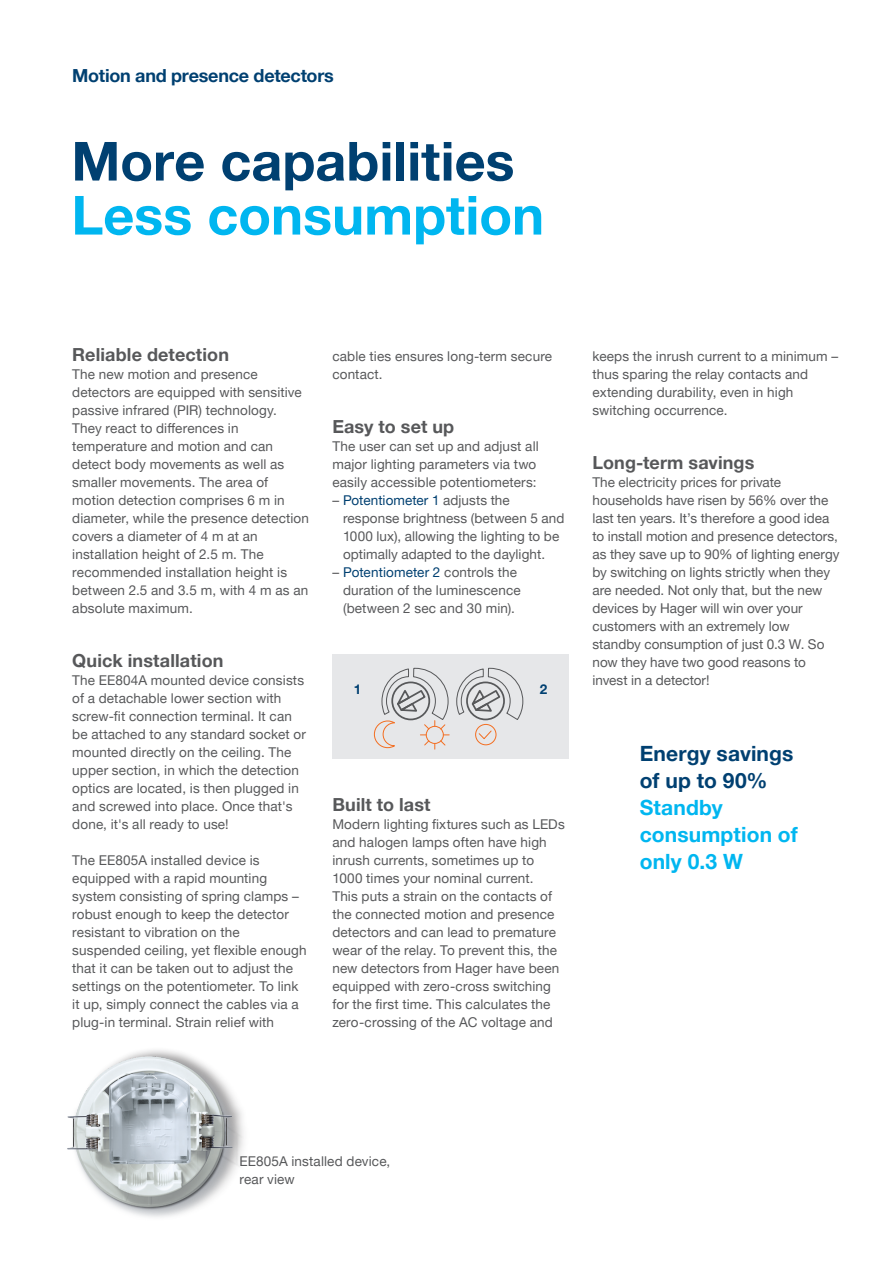
<style>
.page{position:relative;width:893px;height:1263px;background:#fff}
.page>*{position:absolute;margin:0;border:0;box-sizing:border-box;transform-origin:0 0}
.hager_Headline_36pt{font:700 54px "Helvetica Neue LTW1 G";color:#004071}
.hager_Headline_36pt-2{font:700 54px "Helvetica Neue LTW1 G";color:#00b6f0}
.hager_Teaser_text_14{font:700 21px/27px "Helvetica Neue LTW1 G";letter-spacing:.005em;color:#00b6f0}
.hager_Teaser_text_14-2{font:700 21px/27px "Helvetica Neue LTW1 G";letter-spacing:.01em;color:#004071}
.hager_Copy_text_acce{font:700 18px "Helvetica Neue LTW1 G";letter-spacing:.005em;color:#57585a}
.Hel75__12_15_Kopftex{font:700 18px "Helvetica Neue LTW1 G";letter-spacing:-.015em;color:#004071}
.hager_Copy_text_9pt{font:13.5px/18px "Helvetica Neue LTW1 G";letter-spacing:.01em;color:#57585a}
.hager_Copy_text_acce-2{font:700 13.5px "Helvetica Neue LTW1 G";color:#004071}
.s1{color:#004071}
</style>
<div class="page">
<img style="left:67px;top:1050px;width:177px;height:167px">
<div style="left:332px;top:655px;width:237px;height:104px;background:#e6e7e9"></div>
<svg style="left:456px;top:667px;width:68px;height:54px"></svg>
<svg style="left:373px;top:667px;width:76px;height:82px"></svg>
<div style="left:475px;top:724px;width:21px;height:21px;border:1px solid #f36e21;border-radius:50%"></div>
<svg style="left:478px;top:730px;width:14px;height:9px"></svg>
<p class="Hel75__12_15_Kopftex" style="left:72px;top:64px;width:263px">Motion and presence detectors</p>
<p class="hager_Headline_36pt" style="left:71px;top:128px;width:445px">More capabilities</p>
<p class="hager_Headline_36pt-2" style="left:71px;top:182px;width:474px">Less consumption</p>
<p class="hager_Copy_text_acce" style="left:72px;top:343px;width:158px">Reliable detection</p>
<p class="hager_Copy_text_9pt" style="left:72px;top:365px;width:238px">The new motion and presence detectors are equipped with sensitive passive infrared (PIR) technology.<br>They react to differences in temperature and motion and can detect body movements as well as smaller movements. The area of motion detection comprises 6 m in diameter, while the presence detection covers a diameter of 4 m at an installation height of 2.5 m. The recommended installation height is between 2.5 and 3.5 m, with 4 m as an absolute maximum.</p>
<p class="hager_Copy_text_acce" style="left:72px;top:649px;width:153px">Quick installation</p>
<p class="hager_Copy_text_9pt" style="left:72px;top:671px;width:235px">The EE804A mounted device consists of a detachable lower section with screw-fit connection terminal. It can be attached to any standard socket or mounted directly on the ceiling. The upper section, in which the detection optics are located, is then plugged in and screwed into place. Once that's done, it's all ready to use!</p>
<p class="hager_Copy_text_9pt" style="left:72px;top:851px;width:236px">The EE805A installed device is equipped with a rapid mounting system consisting of spring clamps – robust enough to keep the detector resistant to vibration on the suspended ceiling, yet flexible enough that it can be taken out to adjust the settings on the potentiometer. To link it up, simply connect the cables via a plug-in terminal. Strain relief with</p>
<p class="hager_Copy_text_9pt" style="left:332px;top:347px;width:221px">cable ties ensures long-term secure contact.</p>
<p class="hager_Copy_text_acce" style="left:332px;top:415px;width:123px">Easy to set up</p>
<p class="hager_Copy_text_9pt" style="left:332px;top:437px;width:208px">The user can set up and adjust all major lighting parameters via two easily accessible potentiometers:</p>
<p class="hager_Copy_text_9pt" style="left:343px;top:491px;width:223px;text-indent:-11px">– <span class="s1">Potentiometer 1</span> adjusts the response brightness (between 5 and 1000 lux), allowing the lighting to be optimally adapted to the daylight.</p>
<p class="hager_Copy_text_9pt" style="left:343px;top:563px;width:179px;text-indent:-11px">– <span class="s1">Potentiometer 2</span> controls the duration of the luminescence (between 2 sec and 30 min).</p>
<p class="hager_Copy_text_acce-2" style="left:354px;top:680px;width:9px">1</p>
<p class="hager_Copy_text_acce-2" style="left:540px;top:680px;width:9px">2</p>
<p class="hager_Copy_text_acce" style="left:332px;top:793px;width:100px">Built to last</p>
<p class="hager_Copy_text_9pt" style="left:332px;top:815px;width:234px">Modern lighting fixtures such as LEDs and halogen lamps often have high inrush currents, sometimes up to 1000 times your nominal current.<br>This puts a strain on the contacts of the connected motion and presence detectors and can lead to premature wear of the relay. To prevent this, the new detectors from Hager have been equipped with zero-cross switching for the first time. This calculates the zero-crossing of the AC voltage and</p>
<p class="hager_Copy_text_9pt" style="left:592px;top:347px;width:247px">keeps the inrush current to a minimum – thus sparing the relay contacts and extending durability, even in high switching occurrence.</p>
<p class="hager_Copy_text_acce" style="left:592px;top:451px;width:163px">Long-term savings</p>
<p class="hager_Copy_text_9pt" style="left:592px;top:473px;width:249px">The electricity prices for private households have risen by 56% over the last ten years. It’s therefore a good idea to install motion and presence detectors, as they save up to 90% of lighting energy by switching on lights strictly when they are needed. Not only that, but the new devices by Hager will win over your customers with an extremely low standby consumption of just 0.3 W. So now they have two good reasons to invest in a detector!</p>
<p class="hager_Teaser_text_14-2" style="left:640px;top:740px;width:155px">Energy savings of up to 90%</p>
<p class="hager_Teaser_text_14" style="left:640px;top:794px;width:160px">Standby consumption of only 0.3 W</p>
<p class="hager_Copy_text_9pt" style="left:239px;top:1152px;width:152px">EE805A installed device, rear view</p>
</div>
